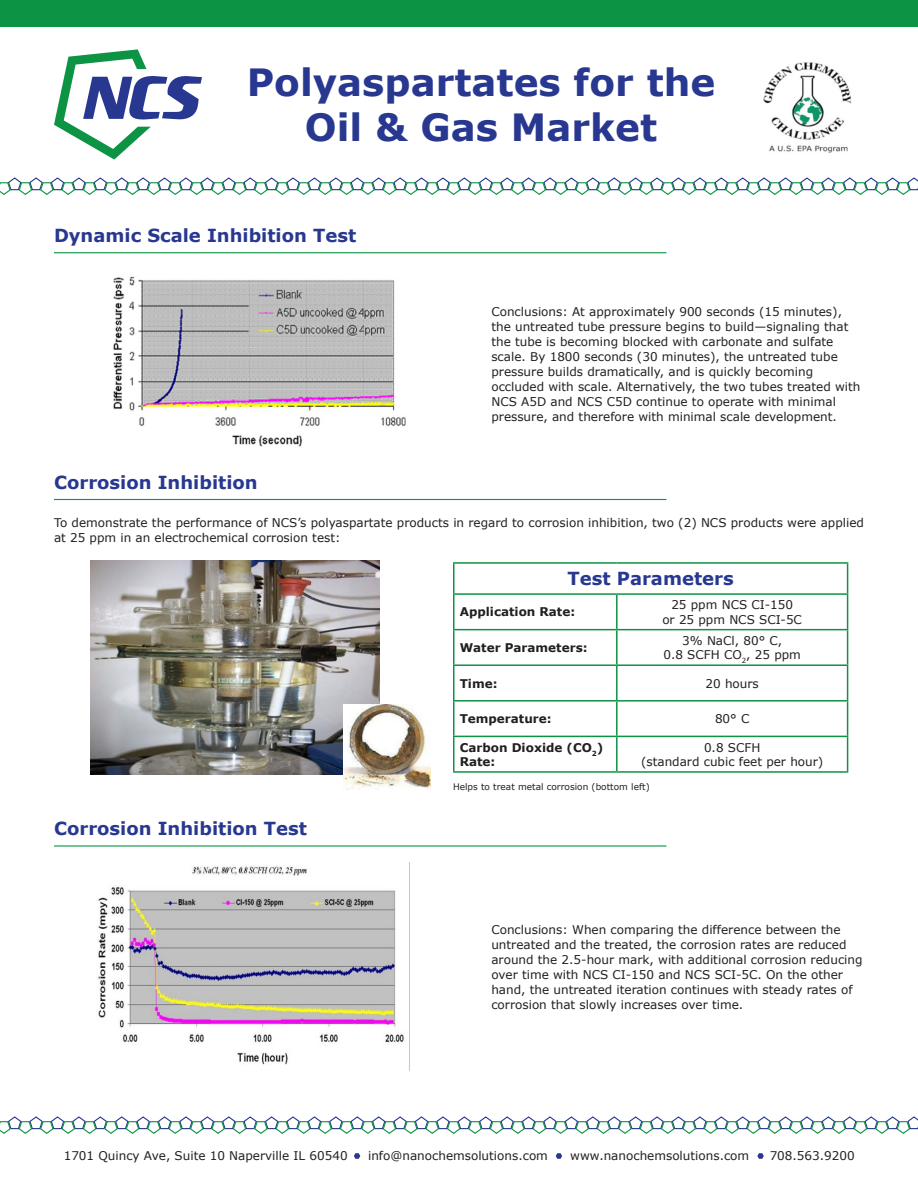
<style>
.page{position:relative;width:918px;height:1188px;background:#fff}
.page>*{position:absolute;margin:0;border:0;box-sizing:border-box;transform-origin:0 0}
.t1{font:700 37.5px/45px "Verdana";color:#283890;text-align:center}
.t2{font:700 18px "Verdana";color:#283890}
.t3{font:12px/15px "Verdana";color:#231f20}
.t4{font:700 12px/14.4px "Verdana";color:#231f20}
.t5{font:9px "Verdana";color:#231f20}
</style>
<div class="page">
<div style="left:0;top:0;width:918px;height:27px;background:#0d9344"></div>
<svg style="left:354px;top:1153px;width:6px;height:6px"></svg>
<svg style="left:556px;top:1153px;width:6px;height:6px"></svg>
<svg style="left:757px;top:1153px;width:7px;height:6px"></svg>
<svg style="left:54px;top:49px;width:148px;height:111px"></svg>
<svg style="left:0;top:1116px;width:918px;height:18px"></svg>
<svg style="left:0;top:177px;width:918px;height:18px"></svg>
<hr style="left:54px;top:499px;width:612px;height:1px;background:#0d9344">
<hr style="left:54px;top:845px;width:612px;height:2px;background:#0d9344">
<hr style="left:453px;top:562px;width:164px;height:2px;background:#0d9344">
<svg style="left:453px;top:564px;width:1px;height:29px"></svg>
<hr style="left:617px;top:562px;width:231px;height:2px;background:#0d9344">
<svg style="left:847px;top:564px;width:1px;height:29px"></svg>
<hr style="left:453px;top:595px;width:1px;height:34px;background:#0d9344">
<hr style="left:616px;top:595px;width:2px;height:34px;background:#0d9344">
<hr style="left:847px;top:595px;width:1px;height:34px;background:#0d9344">
<hr style="left:453px;top:629px;width:164px;height:1px;background:#0d9344">
<hr style="left:453px;top:630px;width:1px;height:34px;background:#0d9344">
<hr style="left:617px;top:629px;width:231px;height:1px;background:#0d9344">
<hr style="left:616px;top:630px;width:2px;height:34px;background:#0d9344">
<hr style="left:847px;top:630px;width:1px;height:34px;background:#0d9344">
<hr style="left:453px;top:664px;width:164px;height:2px;background:#0d9344">
<hr style="left:453px;top:666px;width:1px;height:34px;background:#0d9344">
<hr style="left:617px;top:664px;width:231px;height:2px;background:#0d9344">
<hr style="left:616px;top:666px;width:2px;height:34px;background:#0d9344">
<hr style="left:847px;top:666px;width:1px;height:34px;background:#0d9344">
<hr style="left:453px;top:700px;width:164px;height:2px;background:#0d9344">
<hr style="left:453px;top:702px;width:1px;height:34px;background:#0d9344">
<hr style="left:617px;top:700px;width:231px;height:2px;background:#0d9344">
<hr style="left:616px;top:702px;width:2px;height:34px;background:#0d9344">
<hr style="left:847px;top:702px;width:1px;height:34px;background:#0d9344">
<hr style="left:453px;top:736px;width:164px;height:1px;background:#0d9344">
<hr style="left:453px;top:737px;width:1px;height:34px;background:#0d9344">
<hr style="left:617px;top:736px;width:231px;height:1px;background:#0d9344">
<hr style="left:616px;top:737px;width:2px;height:34px;background:#0d9344">
<hr style="left:847px;top:737px;width:1px;height:34px;background:#0d9344">
<hr style="left:453px;top:771px;width:164px;height:2px;background:#0d9344">
<hr style="left:617px;top:771px;width:231px;height:2px;background:#0d9344">
<hr style="left:453px;top:593px;width:164px;height:2px;background:#0d9344">
<hr style="left:617px;top:593px;width:231px;height:2px;background:#0d9344">
<img style="left:764px;top:63px;width:87px;height:90px">
<img style="left:90px;top:561px;width:289px;height:214px">
<hr style="left:54px;top:252px;width:612px;height:1px;background:#0d9344">
<img style="left:113px;top:276px;width:293px;height:171px">
<img style="left:343px;top:704px;width:88px;height:86px">
<img style="left:98px;top:863px;width:312px;height:207px">
<p class="t1" style="left:247px;top:60px;width:470px">Polyaspartates for the<br>Oil &amp; Gas Market</p>
<p class="t2" style="left:54px;top:224px;width:304px">Dynamic Scale Inhibition Test</p>
<p class="t2" style="left:54px;top:471px;width:205px">Corrosion Inhibition</p>
<p class="t3" style="left:491px;top:305px;width:371px">Conclusions: At approximately 900 seconds (15 minutes), the untreated tube pressure begins to build—signaling that the tube is becoming blocked with carbonate and sulfate scale. By 1800 seconds (30 minutes), the untreated tube pressure builds dramatically, and is quickly becoming occluded with scale. Alternatively, the two tubes treated with NCS A5D and NCS C5D continue to operate with minimal pressure, and therefore with minimal scale development.</p>
<p class="t3" style="left:54px;top:515px;width:812px">To demonstrate the performance of NCS’s polyaspartate products in regard to corrosion inhibition, two (2) NCS products were applied at 25 ppm in an electrochemical corrosion test:</p>
<p class="t2" style="left:568px;top:567px;width:168px">Test Parameters</p>
<p class="t4" style="left:460px;top:605px;width:117px">Application Rate:</p>
<p class="t3" style="left:662px;top:598px;width:141px;line-height:14.4px;text-align:center">25 ppm NCS CI-150<br>or 25 ppm NCS SCI-5C</p>
<p class="t4" style="left:460px;top:641px;width:129px">Water Parameters:</p>
<p class="t3" style="left:663px;top:633px;width:139px;line-height:14.4px;text-align:center">3% NaCl, 80° C,<br>0.8 SCFH CO<sub>2</sub>, 25 ppm</p>
<p class="t4" style="left:460px;top:676px;width:39px">Time:</p>
<p class="t3" style="left:706px;top:676px;width:55px">20 hours</p>
<p class="t4" style="left:460px;top:712px;width:93px">Temperature:</p>
<p class="t3" style="left:715px;top:712px;width:36px">80° C</p>
<p class="t4" style="left:460px;top:740px;width:145px">Carbon Dioxide (CO<sub>2</sub>)<br>Rate:</p>
<p class="t3" style="left:641px;top:740px;width:184px;line-height:14.4px;text-align:center">0.8 SCFH<br>(standard cubic feet per hour)</p>
<p class="t2" style="left:54px;top:817px;width:254px">Corrosion Inhibition Test</p>
<p class="t5" style="left:453px;top:781px;width:198px">Helps to treat metal corrosion (bottom left)</p>
<p class="t3" style="left:491px;top:922px;width:373px">Conclusions: When comparing the difference between the untreated and the treated, the corrosion rates are reduced around the 2.5-hour mark, with additional corrosion reducing over time with NCS CI-150 and NCS SCI-5C. On the other hand, the untreated iteration continues with steady rates of corrosion that slowly increases over time.</p>
<p class="t3" style="left:64px;top:1148px;width:285px">1701 Quincy Ave, Suite 10 Naperville IL 60540</p>
<p class="t3" style="left:368px;top:1148px;width:181px">info@nanochemsolutions.com</p>
<p class="t3" style="left:570px;top:1148px;width:180px">www.nanochemsolutions.com</p>
<p class="t3" style="left:770px;top:1148px;width:87px">708.563.9200</p>
</div>
